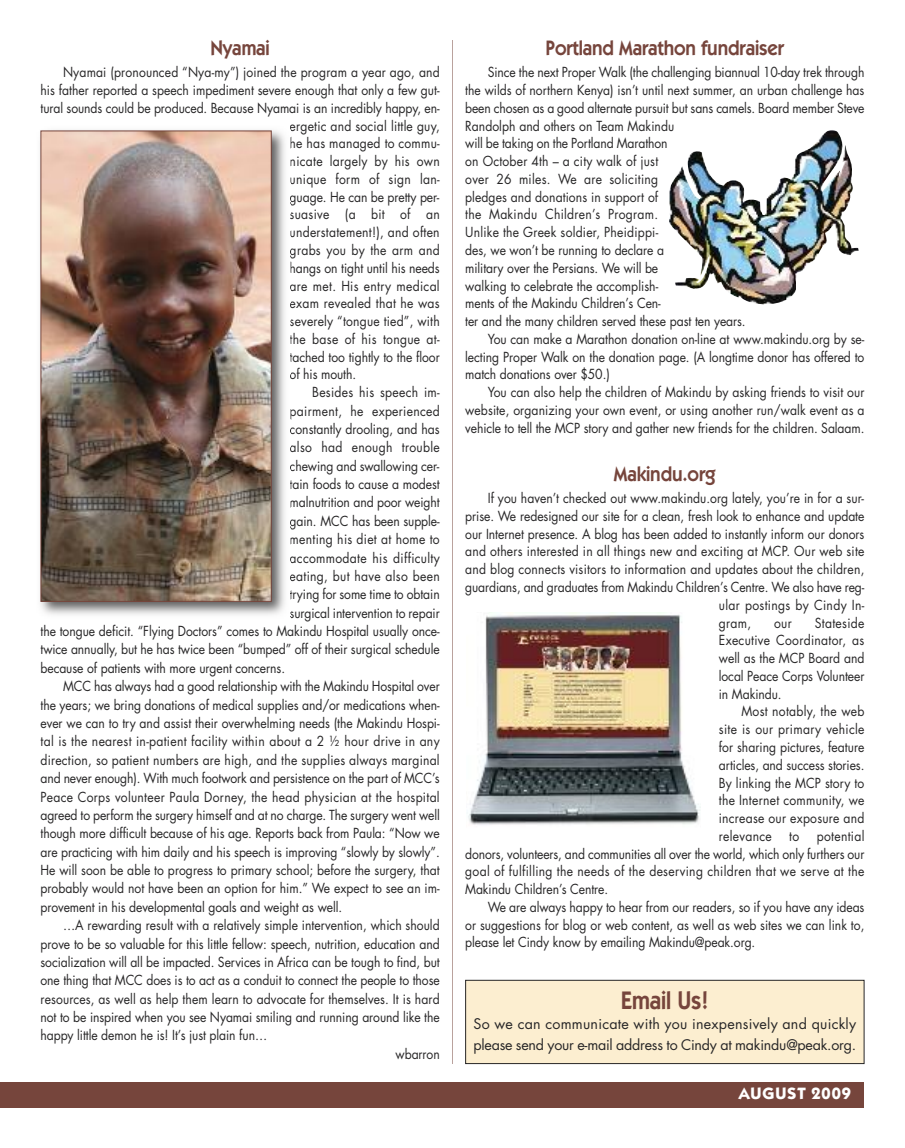
<style>
.page{position:relative;width:905px;height:1148px;background:#fff}
.page>*{position:absolute;margin:0;border:0;box-sizing:border-box;transform-origin:0 0}
.t1{font:600 25.5px "Itc Kabel";letter-spacing:-.005em;color:#76453c;scale:.9 1}
.t2{font:600 21px "Itc Kabel";letter-spacing:-.005em;color:#76453c;scale:.9 1}
.t3{font:700 16.5px "Itc Kabel";letter-spacing:.055em;color:#fff}
.t4{font:14.25px/20.1px "Futura";letter-spacing:.015em;color:#272627}
.t5{font:13.5px/17.7px "Futura";letter-spacing:-.005em;color:#272627;text-align:justify;scale:.9 1}
.t6{font:13.5px "Futura";letter-spacing:.025em;color:#272627;scale:.9 1}
.t7{font:13.5px "Futura";letter-spacing:.02em;color:#272627;scale:.9 1}
.t8{font:13.5px "Futura";letter-spacing:.015em;color:#272627;scale:.9 1}
</style>
<div class="page">
<hr style="left:452px;top:40px;width:1px;height:1024px;background:#baa29d">
<img style="left:40px;top:130px;width:251px;height:485px">
<svg style="left:290px;top:125px;width:1px;height:26px"></svg>
<svg style="left:290px;top:157px;width:1px;height:12px"></svg>
<svg style="left:290px;top:247px;width:1px;height:29px"></svg>
<svg style="left:290px;top:319px;width:1px;height:25px"></svg>
<svg style="left:290px;top:351px;width:1px;height:13px"></svg>
<svg style="left:290px;top:406px;width:1px;height:13px"></svg>
<svg style="left:290px;top:535px;width:1px;height:12px"></svg>
<svg style="left:290px;top:588px;width:1px;height:13px"></svg>
<img style="left:42px;top:132px;width:228px;height:468px">
<div style="left:40px;top:130px;width:232px;height:472px;border:1px solid #76453c"></div>
<img style="left:468px;top:612px;width:232px;height:213px">
<img style="left:669px;top:130px;width:189px;height:175px">
<div style="left:465px;top:980px;width:399px;height:83px;background:#fceed0"></div>
<div style="left:465px;top:980px;width:399px;height:84px;border:1px solid #272627"></div>
<div style="left:0;top:1082px;width:864px;height:25px;background:#76453c"></div>
<h2 class="t2" style="left:210px;top:41px;width:67px">Nyamai</h2>
<p class="t5" style="left:63px;top:65px;width:420px">Nyamai (pronounced “Nya-my”) joined the program a year ago, and</p>
<p class="t5" style="left:40px;top:82px;width:445px">his father reported a speech impediment severe enough that only a few gut-</p>
<p class="t5" style="left:40px;top:100px;width:445px">tural sounds could be produced. Because Nyamai is an incredibly happy, en-</p>
<p class="t8" style="left:290px;top:119px;width:168px">ergetic and social little guy,</p>
<p class="t8" style="left:289px;top:137px;width:168px">he has managed to commu-</p>
<p class="t6" style="left:290px;top:155px;width:168px">nicate largely by his own</p>
<p class="t6" style="left:290px;top:173px;width:168px">unique form of sign lan-</p>
<p class="t5" style="left:290px;top:189px;width:168px">guage. He can be pretty per-</p>
<p class="t6" style="left:289px;top:208px;width:168px">suasive (a bit of an</p>
<p class="t7" style="left:289px;top:226px;width:168px">understatement!), and often</p>
<p class="t6" style="left:289px;top:244px;width:168px">grabs you by the arm and</p>
<p class="t5" style="left:289px;top:260px;width:168px">hangs on tight until his needs</p>
<p class="t6" style="left:289px;top:279px;width:168px">are met. His entry medical</p>
<p class="t6" style="left:289px;top:297px;width:168px">exam revealed that he was</p>
<p class="t8" style="left:289px;top:315px;width:168px">severely “tongue tied”, with</p>
<p class="t6" style="left:289px;top:333px;width:168px">the base of his tongue at-</p>
<p class="t5" style="left:289px;top:349px;width:168px">tached too tightly to the floor</p>
<p class="t5" style="left:289px;top:367px;width:75px">of his mouth.</p>
<p class="t6" style="left:312px;top:386px;width:143px">Besides his speech im-</p>
<p class="t6" style="left:289px;top:404px;width:168px">pairment, he experienced</p>
<p class="t5" style="left:289px;top:421px;width:168px">constantly drooling, and has</p>
<p class="t6" style="left:289px;top:441px;width:168px">also had enough trouble</p>
<p class="t5" style="left:289px;top:458px;width:168px">chewing and swallowing cer-</p>
<p class="t5" style="left:289px;top:476px;width:168px">tain foods to cause a modest</p>
<p class="t5" style="left:289px;top:495px;width:168px">malnutrition and poor weight</p>
<p class="t5" style="left:289px;top:513px;width:168px">gain. MCC has been supple-</p>
<p class="t6" style="left:289px;top:533px;width:168px">menting his diet at home to</p>
<p class="t6" style="left:289px;top:551px;width:168px">accommodate his difficulty</p>
<p class="t6" style="left:289px;top:570px;width:168px">eating, but have also been</p>
<p class="t5" style="left:289px;top:586px;width:168px">trying for some time to obtain</p>
<p class="t5" style="left:289px;top:605px;width:168px">surgical intervention to repair</p>
<p class="t5" style="left:40px;top:623px;width:445px">the tongue deficit. “Flying Doctors” comes to Makindu Hospital usually once-</p>
<p class="t5" style="left:40px;top:642px;width:445px">twice annually, but he has twice been “bumped” off of their surgical schedule</p>
<p class="t5" style="left:40px;top:660px;width:273px">because of patients with more urgent concerns.</p>
<p class="t5" style="left:63px;top:678px;width:420px">MCC has always had a good relationship with the Makindu Hospital over</p>
<p class="t5" style="left:40px;top:697px;width:445px">the years; we bring donations of medical supplies and/or medications when-</p>
<p class="t5" style="left:40px;top:715px;width:445px">ever we can to try and assist their overwhelming needs (the Makindu Hospi-</p>
<p class="t6" style="left:40px;top:735px;width:445px">tal is the nearest in-patient facility within about a 2 ½ hour drive in any</p>
<p class="t7" style="left:40px;top:753px;width:445px">direction, so patient numbers are high, and the supplies always marginal</p>
<p class="t5" style="left:40px;top:770px;width:445px">and never enough). With much footwork and persistence on the part of MCC’s</p>
<p class="t6" style="left:40px;top:790px;width:445px">Peace Corps volunteer Paula Dorney, the head physician at the hospital</p>
<p class="t5" style="left:40px;top:807px;width:445px">agreed to perform the surgery himself and at no charge. The surgery went well</p>
<p class="t5" style="left:40px;top:825px;width:445px">though more difficult because of his age. Reports back from Paula: “Now we</p>
<p class="t5" style="left:40px;top:844px;width:445px">are practicing with him daily and his speech is improving “slowly by slowly”.</p>
<p class="t5" style="left:41px;top:862px;width:445px">He will soon be able to progress to primary school; before the surgery, that</p>
<p class="t5" style="left:41px;top:880px;width:445px">probably would not have been an option for him.” We expect to see an im-</p>
<p class="t5" style="left:41px;top:899px;width:336px">provement in his developmental goals and weight as well.</p>
<p class="t5" style="left:63px;top:917px;width:420px">…A rewarding result with a relatively simple intervention, which should</p>
<p class="t5" style="left:40px;top:935px;width:445px">prove to be so valuable for this little fellow: speech, nutrition, education and</p>
<p class="t5" style="left:40px;top:954px;width:445px">socialization will all be impacted. Services in Africa can be tough to find, but</p>
<p class="t5" style="left:40px;top:972px;width:445px">one thing that MCC does is to act as a conduit to connect the people to those</p>
<p class="t5" style="left:41px;top:991px;width:445px">resources, as well as help them learn to advocate for themselves. It is hard</p>
<p class="t5" style="left:40px;top:1009px;width:445px">not to be inspired when you see Nyamai smiling and running around like the</p>
<p class="t5" style="left:41px;top:1027px;width:253px">happy little demon he is! It’s just plain fun…</p>
<p class="t5" style="left:395px;top:1046px;width:51px">wbarron</p>
<h2 class="t2" style="left:545px;top:41px;width:266px">Portland Marathon fundraiser</h2>
<p class="t5" style="left:465px;top:65px;width:445px;text-align:left;text-indent:22px">Since the next Proper Walk (the challenging biannual 10-day trek through the wilds of northern Kenya) isn’t until next summer, an urban challenge has been chosen as a good alternate pursuit but sans camels. Board member Steve Randolph and others on Team Makindu<br>will be taking on the Portland Marathon<br>on October 4th – a city walk of just<br>over 26 miles. We are soliciting<br>pledges and donations in support of<br>the Makindu Children’s Program.<br>Unlike the Greek soldier, Pheidippi-<br>des, we won’t be running to declare a<br>military over the Persians. We will be<br>walking to celebrate the accomplish-<br>ments of the Makindu Children’s Cen-<br>ter and the many children served these past ten years.</p>
<p class="t5" style="left:465px;top:331px;width:445px;text-indent:23px">You can make a Marathon donation on-line at www.makindu.org by se&shy;lecting Proper Walk on the donation page. (A longtime donor has offered to match donations over $50.)</p>
<p class="t5" style="left:465px;top:384px;width:445px;text-indent:23px">You can also help the children of Makindu by asking friends to visit our website, organizing your own event, or using another run/walk event as a vehicle to tell the MCP story and gather new friends for the children. Salaam.</p>
<h2 class="t2" style="left:614px;top:466px;width:115px">Makindu.org</h2>
<p class="t5" style="left:488px;top:490px;width:419px">If you haven’t checked out www.makindu.org lately, you’re in for a sur-</p>
<p class="t5" style="left:465px;top:508px;width:445px">prise. We redesigned our site for a clean, fresh look to enhance and update</p>
<p class="t5" style="left:465px;top:526px;width:445px">our Internet presence. A blog has been added to instantly inform our donors</p>
<p class="t8" style="left:465px;top:545px;width:445px">and others interested in all things new and exciting at MCP. Our web site</p>
<p class="t7" style="left:465px;top:563px;width:445px">and blog connects visitors to information and updates about the children,</p>
<p class="t5" style="left:465px;top:579px;width:445px">guardians, and graduates from Makindu Children’s Centre. We also have reg-</p>
<p class="t6" style="left:719px;top:598px;width:163px">ular postings by Cindy In-</p>
<p class="t5" style="left:719px;top:615px;width:37px">gram,</p>
<p class="t5" style="left:774px;top:615px;width:21px">our</p>
<p class="t5" style="left:719px;top:615px;width:163px;text-indent:96px">Stateside Executive Coordinator, as well as the MCP Board and local Peace Corps Volunteer in Makindu.</p>
<p class="t5" style="left:718px;top:703px;width:163px;text-indent:23px">Most notably, the web site is our primary vehicle for sharing pictures, feature articles, and success stories.<br>By linking the MCP story to the Internet community, we increase our exposure and relevance</p>
<p class="t5" style="left:465px;top:828px;width:445px;text-indent:351px">potential donors, volunteers, and communities all over the world, which only furthers our goal of fulfilling the needs of the deserving children that we serve at the Makindu Children’s Centre.</p>
<p class="t5" style="left:465px;top:899px;width:445px;text-indent:22px">We are always happy to hear from our readers, so if you have any ideas or suggestions for blog or web content, as well as web sites we can link to, please let Cindy know by emailing Makindu@peak.org.</p>
<h1 class="t1" style="left:620px;top:991px;width:99px">Email Us!</h1>
<p class="t4" style="left:473px;top:1015px;width:384px">So we can communicate with you inexpensively and quickly please send your e-mail address to Cindy at makindu@peak.org.</p>
<p class="t3" style="left:738px;top:1087px;width:114px">AUGUST 2009</p>
<p class="t5" style="left:789px;top:828px;width:13px">to</p>
</div>
